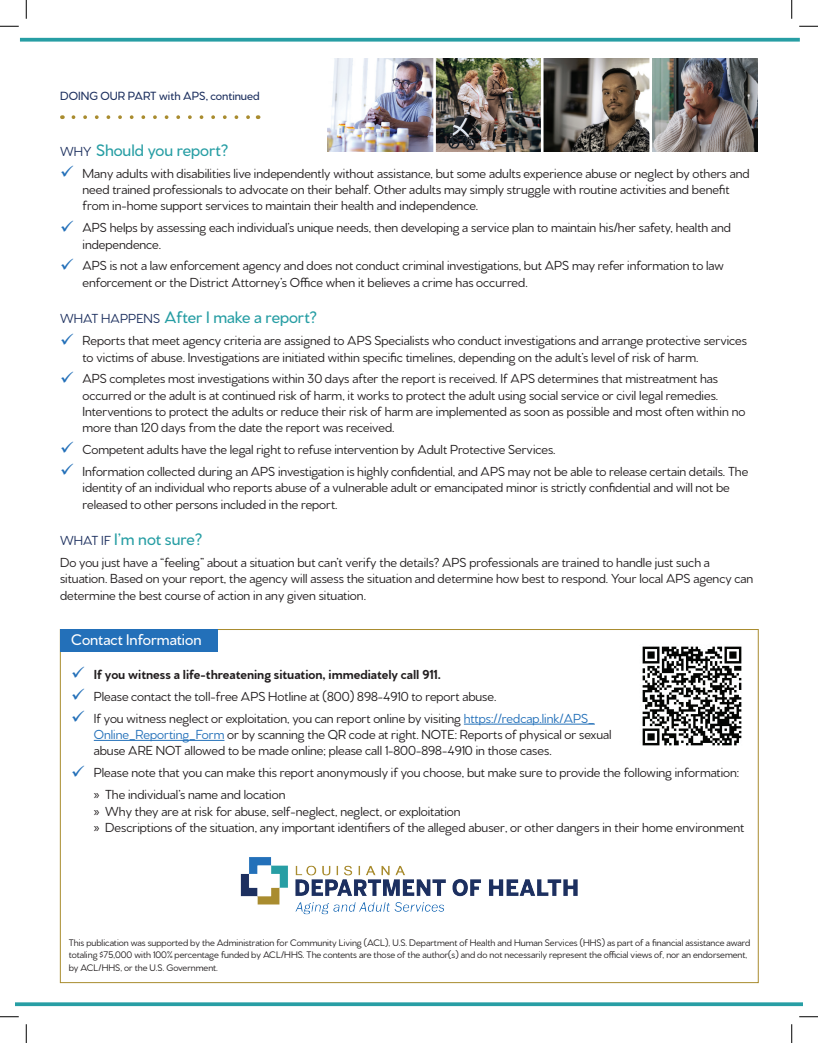
<style>
.page{position:relative;width:818px;height:1043px;background:#fff}
.page>*{position:absolute;margin:0;border:0;box-sizing:border-box;transform-origin:0 0}
.t1{font:500 17.5px "Venti CF";letter-spacing:-.005em;color:#279ea4}
.t2{font:500 16.25px "Venti CF";letter-spacing:-.005em;color:#fff}
.t3{font:13.75px/16.2px "Venti CF";color:#231f20}
.t4{font:700 13.75px "Venti CF";color:#231f20}
.t5{font:500 12.5px "Venti CF";color:#1d305f}
.t6{font:10px/12.5px "Venti CF";color:#231f20}
.s1{font-weight:400;font-size:13.75px;color:#1d305f}
.s2{color:#2370b9}
.s3{font-family:"Myriad Pro"}
</style>
<div class="page">
<img style="left:543px;top:59px;width:106px;height:92px">
<img style="left:652px;top:59px;width:106px;height:92px">
<img style="left:327px;top:59px;width:214px;height:92px">
<hr style="left:433px;top:57px;width:3px;height:97px;background:#fff">
<svg style="left:20px;top:38px;width:779px;height:4px;background:#3ca7ad"></svg>
<svg style="left:15px;top:1002px;width:787px;height:4px;background:#3aa6ac"></svg>
<svg style="left:73px;top:115px;width:185px;height:4px"></svg>
<hr style="left:464px;top:723px;width:131px;height:1px;background:#2370b9">
<hr style="left:94px;top:740px;width:130px;height:1px;background:#2370b9">
<div style="left:60px;top:629px;width:158px;height:22px;background:#2370b9"></div>
<img style="left:642px;top:646px;width:100px;height:100px">
<img style="left:240px;top:857px;width:338px;height:58px">
<svg style="left:0;top:25px;width:19px;height:2px"></svg>
<svg style="left:799px;top:25px;width:19px;height:2px"></svg>
<svg style="left:0;top:1016px;width:19px;height:1px"></svg>
<svg style="left:799px;top:1016px;width:19px;height:1px"></svg>
<svg style="left:25px;top:0;width:2px;height:19px"></svg>
<svg style="left:25px;top:1024px;width:2px;height:18px"></svg>
<svg style="left:791px;top:0;width:1px;height:19px"></svg>
<svg style="left:791px;top:1024px;width:1px;height:18px"></svg>
<p class="t5" style="left:60px;top:88px;width:201px">DOING OUR PART with APS, continued</p>
<p class="t1" style="left:60px;top:139px;width:169px"><span class="s1">WHY</span> Should you report?</p>
<p class="t3" style="left:82px;top:165px;width:668px">Many adults with disabilities live independently without assistance, but some adults experience abuse or neglect by others and need trained professionals to advocate on their behalf. Other adults may simply struggle with routine activities and benefit from in-home support services to maintain their health and independence.</p>
<p class="t3" style="left:82px;top:220px;width:650px">APS helps by assessing each individual’s unique needs, then developing a service plan to maintain his/her safety, health and independence.</p>
<p class="t3" style="left:82px;top:258px;width:642px">APS is not a law enforcement agency and does not conduct criminal investigations, but APS may refer information to law enforcement or the District Attorney’s Office when it believes a crime has occurred.</p>
<p class="t1" style="left:60px;top:307px;width:258px"><span class="s1">WHAT HAPPENS</span> After I make a report?</p>
<p class="t3" style="left:82px;top:333px;width:666px">Reports that meet agency criteria are assigned to APS Specialists who conduct investigations and arrange protective services to victims of abuse. Investigations are initiated within specific timelines, depending on the adult’s level of risk of harm.</p>
<p class="t3" style="left:82px;top:371px;width:664px">APS completes most investigations within 30 days after the report is received. If APS determines that mistreatment has occurred or the adult is at continued risk of harm, it works to protect the adult using social service or civil legal remedies.<br>Interventions to protect the adults or reduce their risk of harm are implemented as soon as possible and most often within no more than 120 days from the date the report was received.</p>
<p class="t3" style="left:82px;top:439px;width:667px;line-height:21.9px">Competent adults have the legal right to refuse intervention by Adult Protective Services.<br>Information collected during an APS investigation is highly confidential, and APS may not be able to release certain details. The</p>
<p class="t3" style="left:82px;top:480px;width:648px">identity of an individual who reports abuse of a vulnerable adult or emancipated minor is strictly confidential and will not be released to other persons included in the report.</p>
<p class="t1" style="left:60px;top:528px;width:143px"><span class="s1">WHAT IF</span> I’m not sure?</p>
<p class="t3" style="left:60px;top:555px;width:694px">Do you just have a “feeling” about a situation but can’t verify the details? APS professionals are trained to handle just such a situation. Based on your report, the agency will assess the situation and determine how best to respond. Your local APS agency can determine the best course of action in any given situation.</p>
<p class="t2" style="left:71px;top:629px;width:132px">Contact Information</p>
<p class="t4" style="left:94px;top:666px;width:348px">If you witness a life-threatening situation, immediately call 911.</p>
<p class="t3" style="left:94px;top:686px;width:502px;line-height:21.9px">Please contact the toll-free APS Hotline at (800) 898-4910 to report abuse.<br>If you witness neglect or exploitation, you can report online by visiting <span class="s2">https://redcap.link/APS_</span></p>
<p class="t3" style="left:94px;top:727px;width:519px"><span class="s2">Online_Reporting_Form</span> or by scanning the QR code at right. NOTE: Reports of physical or sexual abuse ARE NOT allowed to be made online; please call 1-800-898-4910 in those cases.</p>
<p class="t3" style="left:94px;top:762px;width:647px;line-height:21.9px">Please note that you can make this report anonymously if you choose, but make sure to provide the following information: <span class="s3">»</span> The individual’s name and location</p>
<p class="t3" style="left:94px;top:803px;width:652px"><span class="s3">»</span> Why they are at risk for abuse, self-neglect, neglect, or exploitation<br><span class="s3">»</span> Descriptions of the situation, any important identifiers of the alleged abuser, or other dangers in their home environment</p>
<p class="t6" style="left:69px;top:936px;width:683px">This publication was supported by the Administration for Community Living (ACL), U.S. Department of Health and Human Services (HHS) as part of a financial assistance award totaling $75,000 with 100% percentage funded by ACL/HHS. The contents are those of the author(s) and do not necessarily represent the official views of, nor an endorsement, by ACL/HHS, or the U.S. Government.</p>
</div>
